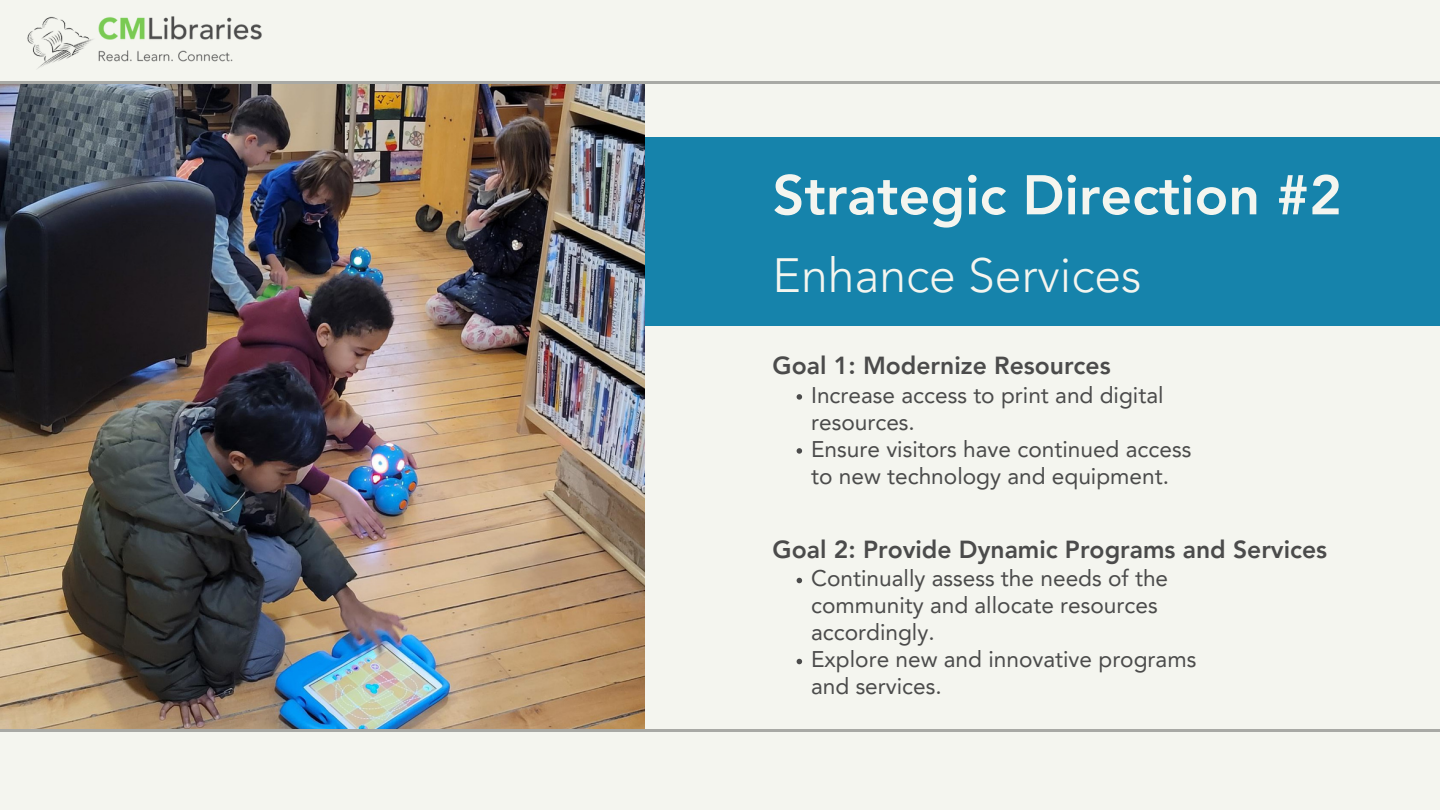
<style>
.page{position:relative;width:1440px;height:810px;background:#f4f5ef}
.page>*{position:absolute;margin:0;border:0;box-sizing:border-box;transform-origin:0 0}
.t1{font:800 55.3px "Avenir LT Pro";color:#f4f5ef}
.t2{font:300 48px "Avenir LT Pro";color:#f4f5ef}
.t3{font:800 24.7px "Avenir LT Pro";color:#4b4b4b}
.t4{font:22.7px/27px "Avenir LT Pro";color:#4b4b4b}
</style>
<div class="page">
<div style="left:566px;top:137px;width:874px;height:189px;background:#1683ab"></div>
<svg style="left:797px;top:394px;width:5px;height:6px"></svg>
<svg style="left:797px;top:448px;width:5px;height:6px"></svg>
<svg style="left:797px;top:578px;width:5px;height:5px"></svg>
<svg style="left:797px;top:659px;width:5px;height:5px"></svg>
<hr style="left:0;top:729px;width:1440px;height:3px;background:#4b4b4b">
<hr style="left:0;top:81px;width:1440px;height:3px;background:#4b4b4b">
<img style="left:0;top:84px;width:645px;height:645px">
<img style="left:27px;top:16px;width:235px;height:53px">
<p class="t1" style="left:773px;top:173px;width:571px">Strategic Direction #2</p>
<p class="t2" style="left:773px;top:256px;width:371px">Enhance Services</p>
<p class="t3" style="left:773px;top:355px;width:340px">Goal 1: Modernize Resources</p>
<p class="t4" style="left:811px;top:383px;width:354px">Increase access to print and digital resources.</p>
<p class="t4" style="left:811px;top:437px;width:382px">Ensure visitors have continued access to new technology and equipment.</p>
<p class="t3" style="left:773px;top:539px;width:556px">Goal 2: Provide Dynamic Programs and Services</p>
<p class="t4" style="left:811px;top:567px;width:359px">Continually assess the needs of the community and allocate resources accordingly.</p>
<p class="t4" style="left:811px;top:648px;width:387px">Explore new and innovative programs and services.</p>
</div>
